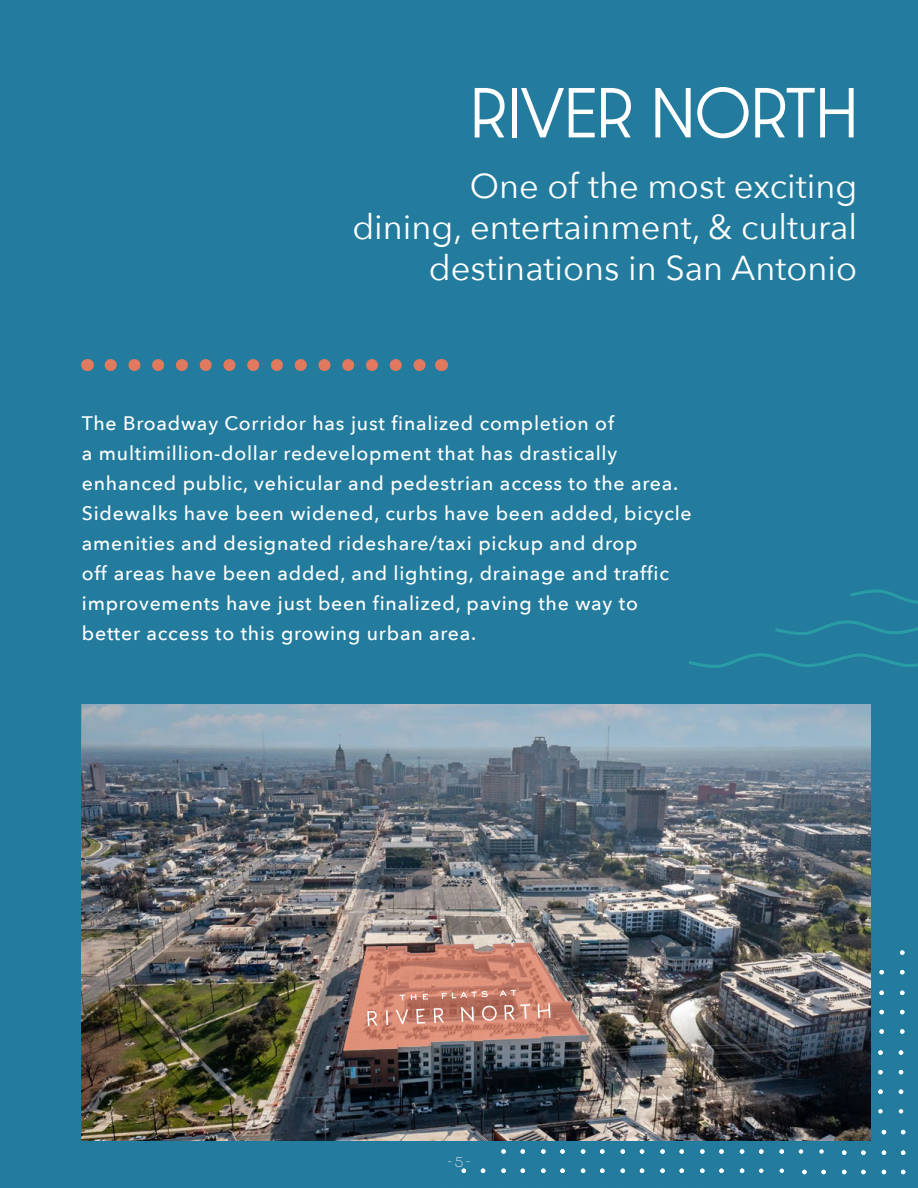
<style>
.page{position:relative;width:918px;height:1188px;background:#237c9d}
.page>*{position:absolute;margin:0;border:0;box-sizing:border-box;transform-origin:0 0}
.t1{font:300 60px "Dazzle Unicase";letter-spacing:.02em;color:#fff}
.t2{font:34.5px/40.5px "Avenir Next";color:#fff;text-align:right}
.t3{font:500 19.5px/30px "Avenir Next";letter-spacing:.04em;color:#fff}
.t4{font:100 12px "Dazzle Unicase";color:#fff}
</style>
<div class="page">
<svg style="left:900px;top:950px;width:4px;height:5px"></svg>
<svg style="left:900px;top:970px;width:4px;height:4px"></svg>
<svg style="left:879px;top:970px;width:5px;height:4px"></svg>
<svg style="left:900px;top:991px;width:4px;height:4px"></svg>
<svg style="left:879px;top:991px;width:5px;height:4px"></svg>
<svg style="left:900px;top:1010px;width:4px;height:4px"></svg>
<svg style="left:879px;top:1010px;width:5px;height:4px"></svg>
<svg style="left:900px;top:1029px;width:4px;height:5px"></svg>
<svg style="left:879px;top:1029px;width:5px;height:5px"></svg>
<svg style="left:901px;top:1130px;width:4px;height:4px"></svg>
<svg style="left:882px;top:1130px;width:4px;height:4px"></svg>
<svg style="left:901px;top:1150px;width:4px;height:5px"></svg>
<svg style="left:882px;top:1150px;width:4px;height:5px"></svg>
<svg style="left:861px;top:1150px;width:5px;height:5px"></svg>
<svg style="left:842px;top:1150px;width:4px;height:5px"></svg>
<svg style="left:901px;top:1170px;width:4px;height:4px"></svg>
<svg style="left:882px;top:1170px;width:4px;height:4px"></svg>
<svg style="left:861px;top:1170px;width:5px;height:4px"></svg>
<svg style="left:842px;top:1170px;width:4px;height:4px"></svg>
<svg style="left:821px;top:1170px;width:5px;height:4px"></svg>
<svg style="left:802px;top:1170px;width:5px;height:4px"></svg>
<svg style="left:899px;top:1050px;width:4px;height:5px"></svg>
<svg style="left:878px;top:1050px;width:5px;height:5px"></svg>
<svg style="left:899px;top:1070px;width:4px;height:4px"></svg>
<svg style="left:878px;top:1070px;width:5px;height:4px"></svg>
<svg style="left:899px;top:1089px;width:4px;height:5px"></svg>
<svg style="left:878px;top:1089px;width:5px;height:5px"></svg>
<svg style="left:899px;top:1109px;width:4px;height:5px"></svg>
<svg style="left:878px;top:1109px;width:5px;height:5px"></svg>
<svg style="left:819px;top:1149px;width:5px;height:5px"></svg>
<svg style="left:799px;top:1149px;width:4px;height:5px"></svg>
<svg style="left:780px;top:1149px;width:4px;height:5px"></svg>
<svg style="left:759px;top:1149px;width:5px;height:5px"></svg>
<svg style="left:740px;top:1149px;width:4px;height:5px"></svg>
<svg style="left:719px;top:1149px;width:5px;height:5px"></svg>
<svg style="left:700px;top:1149px;width:5px;height:5px"></svg>
<svg style="left:680px;top:1149px;width:4px;height:5px"></svg>
<svg style="left:660px;top:1149px;width:5px;height:5px"></svg>
<svg style="left:640px;top:1149px;width:4px;height:5px"></svg>
<svg style="left:621px;top:1149px;width:4px;height:5px"></svg>
<svg style="left:600px;top:1149px;width:5px;height:5px"></svg>
<svg style="left:581px;top:1149px;width:4px;height:5px"></svg>
<svg style="left:560px;top:1149px;width:5px;height:5px"></svg>
<svg style="left:541px;top:1149px;width:5px;height:5px"></svg>
<svg style="left:521px;top:1149px;width:4px;height:5px"></svg>
<svg style="left:501px;top:1149px;width:5px;height:5px"></svg>
<svg style="left:780px;top:1169px;width:4px;height:4px"></svg>
<svg style="left:759px;top:1169px;width:5px;height:4px"></svg>
<svg style="left:740px;top:1169px;width:4px;height:4px"></svg>
<svg style="left:719px;top:1169px;width:5px;height:4px"></svg>
<svg style="left:700px;top:1169px;width:5px;height:4px"></svg>
<svg style="left:680px;top:1169px;width:4px;height:4px"></svg>
<svg style="left:660px;top:1169px;width:5px;height:4px"></svg>
<svg style="left:640px;top:1169px;width:4px;height:4px"></svg>
<svg style="left:621px;top:1169px;width:4px;height:4px"></svg>
<svg style="left:600px;top:1169px;width:5px;height:4px"></svg>
<svg style="left:581px;top:1169px;width:4px;height:4px"></svg>
<svg style="left:560px;top:1169px;width:5px;height:4px"></svg>
<svg style="left:541px;top:1169px;width:5px;height:4px"></svg>
<svg style="left:521px;top:1169px;width:4px;height:4px"></svg>
<svg style="left:501px;top:1169px;width:5px;height:4px"></svg>
<svg style="left:481px;top:1169px;width:4px;height:4px"></svg>
<svg style="left:462px;top:1169px;width:4px;height:4px"></svg>
<img style="left:81px;top:704px;width:789px;height:436px">
<svg style="left:111px;top:359px;width:315px;height:12px"></svg>
<svg style="left:87px;top:359px;width:1px;height:12px"></svg>
<svg style="left:441px;top:359px;width:1px;height:12px"></svg>
<svg style="left:689px;top:589px;width:229px;height:79px"></svg>
<svg style="left:343px;top:943px;width:246px;height:107px;background:#b37c6e"></svg>
<h1 class="t1" style="left:471px;top:69px;width:388px">RIVER NORTH</h1>
<h2 class="t2" style="left:352px;top:165px;width:506px">One of the most exciting dining, entertainment, &amp; cultural destinations in San Antonio</h2>
<p class="t3" style="left:82px;top:408px;width:611px">The Broadway Corridor has just finalized completion of<br>a multimillion-dollar redevelopment that has drastically enhanced public, vehicular and pedestrian access to the area.<br>Sidewalks have been widened, curbs have been added, bicycle amenities and designated rideshare/taxi pickup and drop<br>off areas have been added, and lighting, drainage and traffic improvements have just been finalized, paving the way to better access to this growing urban area.</p>
<p class="t4" style="left:448px;top:1154px;width:24px">- 5 -</p>
</div>
